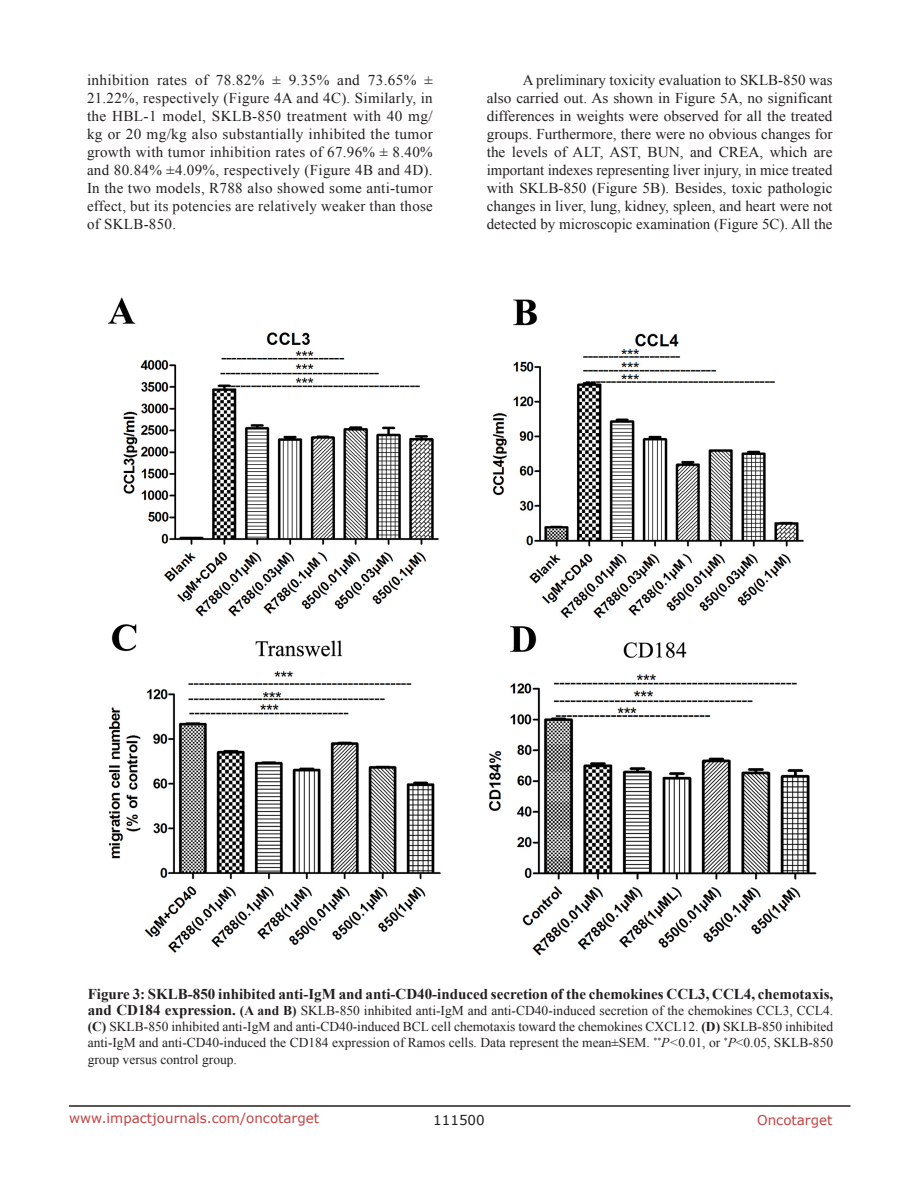
<style>
.page{position:relative;width:918px;height:1188px;background:#fff}
.page>*{position:absolute;margin:0;border:0;box-sizing:border-box;transform-origin:0 0}
.BodyText{font:15px/18px "Times New Roman";letter-spacing:.01em;color:#231f20;text-align:justify}
.figuretext{font:700 15px "Times New Roman";color:#231f20}
.figuretext-2{font:13.5px/16.2px "Times New Roman";color:#231f20;text-align:justify}
.t1{font:13.5px "Verdana";color:#c24141}
.t2{font:13.5px "Verdana";color:#231f20}
.s1{font-weight:700;font-size:15px}
.s2{font-weight:700}
.s3{font-style:italic}
</style>
<div class="page">
<hr style="left:69px;top:1105px;width:781px;height:2px;background:#231f20">
<img style="left:108px;top:297px;width:709px;height:659px">
<p class="BodyText" style="left:87px;top:71px;width:347px">inhibition rates of 78.82% ± 9.35% and 73.65% ± 21.22%, respectively (Figure 4A and 4C). Similarly, in the HBL-1 model, SKLB-850 treatment with 40 mg/ kg or 20 mg/kg also substantially inhibited the tumor growth with tumor inhibition rates of 67.96% ± 8.40% and 80.84% ±4.09%, respectively (Figure 4B and 4D).<br>In the two models, R788 also showed some anti-tumor effect, but its potencies are relatively weaker than those of SKLB-850.</p>
<p class="BodyText" style="left:487px;top:71px;width:347px;text-indent:36px">A preliminary toxicity evaluation to SKLB-850 was also carried out. As shown in Figure 5A, no significant differences in weights were observed for all the treated groups. Furthermore, there were no obvious changes for the levels of ALT, AST, BUN, and CREA, which are important indexes representing liver injury, in mice treated with SKLB-850 (Figure 5B). Besides, toxic pathologic changes in liver, lung, kidney, spleen, and heart were not detected by microscopic examination (Figure 5C). All the</p>
<p class="figuretext" style="left:88px;top:983px;width:747px">Figure 3: SKLB-850 inhibited anti-IgM and anti-CD40-induced secretion of the chemokines CCL3, CCL4, chemotaxis,</p>
<p class="figuretext-2" style="left:88px;top:1002px;width:747px"><span class="s1">and CD184 expression.</span> <span class="s2">(A and B)</span> SKLB-850 inhibited anti-IgM and anti-CD40-induced secretion of the chemokines CCL3, CCL4. <span class="s2">(C)</span> SKLB-850 inhibited anti-IgM and anti-CD40-induced BCL cell chemotaxis toward the chemokines CXCL12. <span class="s2">(D)</span> SKLB-850 inhibited anti-IgM and anti-CD40-induced the CD184 expression of Ramos cells. Data represent the mean±SEM. <sup>**</sup><span class="s3">P&lt;</span>0.01, or <sup>*</sup><span class="s3">P</span>&lt;0.05, SKLB-850 group versus control group.</p>
<p class="t1" style="left:69px;top:1109px;width:252px">www.impactjournals.com/oncotarget</p>
<p class="t2" style="left:433px;top:1111px;width:53px">111500</p>
<p class="t1" style="left:757px;top:1111px;width:77px">Oncotarget</p>
</div>
